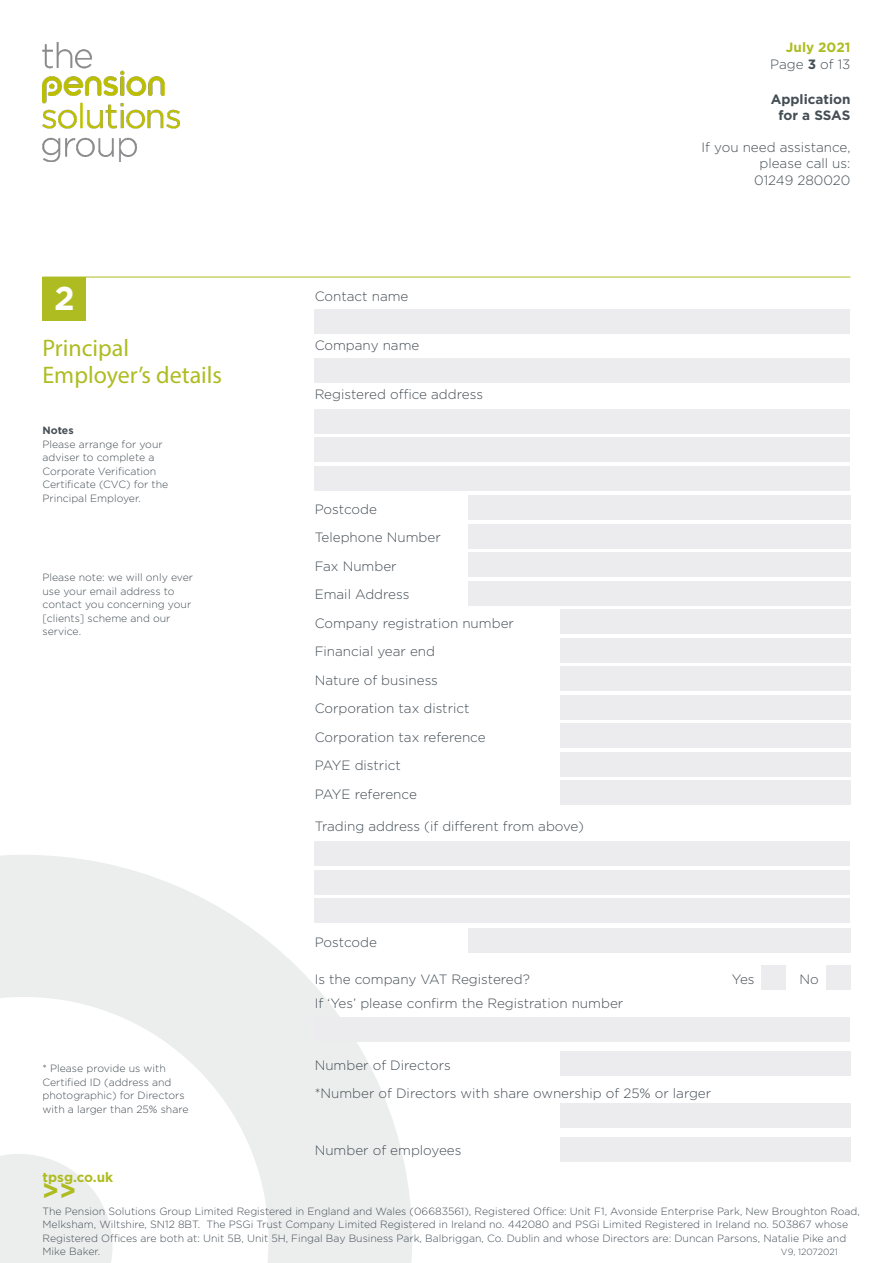
<style>
.page{position:relative;width:893px;height:1263px;background:#fff}
.page>*{position:absolute;margin:0;border:0;box-sizing:border-box;transform-origin:0 0}
.t1{font:700 33px "Gotham";color:#fff}
.t2{font:700 27px "Gotham";color:#aebc21}
.PSG_Subhead{font:24px/27px "Myriad Pro";color:#aebc21}
.PSG_Bodycopy_1{font:300 13.5px/16.2px "Gotham";color:#444e55;text-align:right}
.t3{font:700 13.5px/16.2px "Gotham";color:#aebc21;text-align:right}
.t4{font:700 13.5px/16.2px "Gotham";color:#444e55;text-align:center}
.PSG_Small_type{font:300 10.5px/13.5px "Gotham";color:#444e55}
.t5{font:300 9px "Gotham";color:#444e55}
.s1{font-weight:300;color:#444e55}
.s2{color:#444e55}
.s3{font-weight:700}
</style>
<div class="page">
<svg style="left:0;top:855px;width:412px;height:408px;fill:#eceeee"></svg>
<img style="left:43px;top:43px;width:136px;height:118px">
<div style="left:315px;top:309px;width:535px;height:24px;background:#ececee"></div>
<div style="left:315px;top:358px;width:535px;height:24px;background:#ececee"></div>
<div style="left:315px;top:409px;width:535px;height:24px;background:#ececee"></div>
<div style="left:315px;top:438px;width:535px;height:24px;background:#ececee"></div>
<div style="left:315px;top:466px;width:535px;height:24px;background:#ececee"></div>
<div style="left:468px;top:496px;width:382px;height:24px;background:#ececee"></div>
<div style="left:468px;top:524px;width:382px;height:24px;background:#ececee"></div>
<div style="left:468px;top:553px;width:382px;height:24px;background:#ececee"></div>
<div style="left:468px;top:581px;width:382px;height:24px;background:#ececee"></div>
<div style="left:560px;top:610px;width:290px;height:24px;background:#ececee"></div>
<div style="left:560px;top:638px;width:290px;height:24px;background:#ececee"></div>
<div style="left:560px;top:667px;width:290px;height:24px;background:#ececee"></div>
<div style="left:560px;top:695px;width:290px;height:24px;background:#ececee"></div>
<div style="left:560px;top:724px;width:290px;height:24px;background:#ececee"></div>
<div style="left:560px;top:752px;width:290px;height:24px;background:#ececee"></div>
<div style="left:560px;top:781px;width:290px;height:24px;background:#ececee"></div>
<div style="left:315px;top:842px;width:535px;height:24px;background:#ececee"></div>
<div style="left:315px;top:870px;width:535px;height:24px;background:#ececee"></div>
<div style="left:315px;top:899px;width:535px;height:24px;background:#ececee"></div>
<div style="left:468px;top:928px;width:382px;height:24px;background:#ececee"></div>
<div style="left:761px;top:965px;width:25px;height:24px;background:#ececee"></div>
<div style="left:826px;top:965px;width:24px;height:24px;background:#ececee"></div>
<div style="left:315px;top:1017px;width:535px;height:24px;background:#ececee"></div>
<div style="left:560px;top:1051px;width:290px;height:24px;background:#ececee"></div>
<div style="left:560px;top:1137px;width:290px;height:24px;background:#ececee"></div>
<div style="left:43px;top:277px;width:43px;height:44px;background:#aebc21"></div>
<hr style="left:43px;top:277px;width:807px;height:1px;background:#aebc21">
<div style="left:560px;top:1103px;width:290px;height:24px;background:#ececee"></div>
<p class="t3" style="left:770px;top:39px;width:82px">July 2021<br><span class="s1">Page</span> <span class="s2">3</span> <span class="s1">of 13</span></p>
<p class="t1" style="left:54px;top:280px;width:22px">2</p>
<p class="PSG_Subhead" style="left:43px;top:334px;width:181px">Principal<br>Employer’s details</p>
<p class="PSG_Small_type" style="left:43px;top:424px;width:127px"><span class="s3">Notes<br></span>Please arrange for your adviser to complete a<br>Corporate Verification<br>Certificate (CVC) for the<br>Principal Employer.</p>
<p class="PSG_Small_type" style="left:43px;top:571px;width:152px">Please note: we will only ever use your email address to contact you concerning your [clients] scheme and our service.</p>
<p class="PSG_Small_type" style="left:43px;top:1061px;width:147px">* Please provide us with<br>Certified ID (address and photographic) for Directors with a larger than 25% share</p>
<p class="t3" style="left:43px;top:1169px;width:72px">tpsg.co.uk</p>
<p class="t2" style="left:42px;top:1175px;width:36px">&gt;&gt;</p>
<p class="PSG_Bodycopy_1" style="left:315px;top:287px;width:95px">Contact name</p>
<p class="PSG_Bodycopy_1" style="left:315px;top:336px;width:106px">Company name</p>
<p class="PSG_Bodycopy_1" style="left:315px;top:385px;width:170px">Registered office address</p>
<p class="PSG_Bodycopy_1" style="left:315px;top:501px;width:64px">Postcode</p>
<p class="PSG_Bodycopy_1" style="left:315px;top:529px;width:128px">Telephone Number</p>
<p class="PSG_Bodycopy_1" style="left:315px;top:558px;width:83px">Fax Number</p>
<p class="PSG_Bodycopy_1" style="left:315px;top:586px;width:96px">Email Address</p>
<p class="PSG_Bodycopy_1" style="left:315px;top:615px;width:201px">Company registration number</p>
<p class="PSG_Bodycopy_1" style="left:315px;top:643px;width:122px">Financial year end</p>
<p class="PSG_Bodycopy_1" style="left:315px;top:672px;width:125px">Nature of business</p>
<p class="PSG_Bodycopy_1" style="left:315px;top:700px;width:156px">Corporation tax district</p>
<p class="PSG_Bodycopy_1" style="left:315px;top:729px;width:172px">Corporation tax reference</p>
<p class="PSG_Bodycopy_1" style="left:315px;top:757px;width:88px">PAYE district</p>
<p class="PSG_Bodycopy_1" style="left:315px;top:786px;width:104px">PAYE reference</p>
<p class="PSG_Bodycopy_1" style="left:315px;top:818px;width:271px">Trading address (if different from above)</p>
<p class="t4" style="left:771px;top:90px;width:81px">Application for a SSAS</p>
<p class="PSG_Bodycopy_1" style="left:702px;top:139px;width:150px">If you need assistance, please call us:<br>01249 280020</p>
<p class="PSG_Bodycopy_1" style="left:315px;top:933px;width:64px">Postcode</p>
<p class="PSG_Bodycopy_1" style="left:315px;top:970px;width:217px">Is the company VAT Registered?</p>
<p class="PSG_Bodycopy_1" style="left:732px;top:970px;width:24px">Yes</p>
<p class="PSG_Bodycopy_1" style="left:800px;top:970px;width:21px">No</p>
<p class="PSG_Bodycopy_1" style="left:315px;top:995px;width:310px">If ‘Yes’ please confirm the Registration number</p>
<p class="PSG_Bodycopy_1" style="left:315px;top:1056px;width:138px">Number of Directors</p>
<p class="PSG_Bodycopy_1" style="left:315px;top:1085px;width:398px">*Number of Directors with share ownership of 25% or larger</p>
<p class="PSG_Bodycopy_1" style="left:315px;top:1142px;width:148px">Number of employees</p>
<p class="PSG_Small_type" style="left:43px;top:1204px;width:819px">The Pension Solutions Group Limited Registered in England and Wales (06683561), Registered Office: Unit F1, Avonside Enterprise Park, New Broughton Road, Melksham, Wiltshire, SN12 8BT. The PSGi Trust Company Limited Registered in Ireland no. 442080 and PSGi Limited Registered in Ireland no. 503867 whose Registered Offices are both at: Unit 5B, Unit 5H, Fingal Bay Business Park, Balbriggan, Co. Dublin and whose Directors are: Duncan Parsons, Natalie Pike and Mike Baker.</p>
<p class="t5" style="left:781px;top:1246px;width:58px">V9, 12072021</p>
</div>
